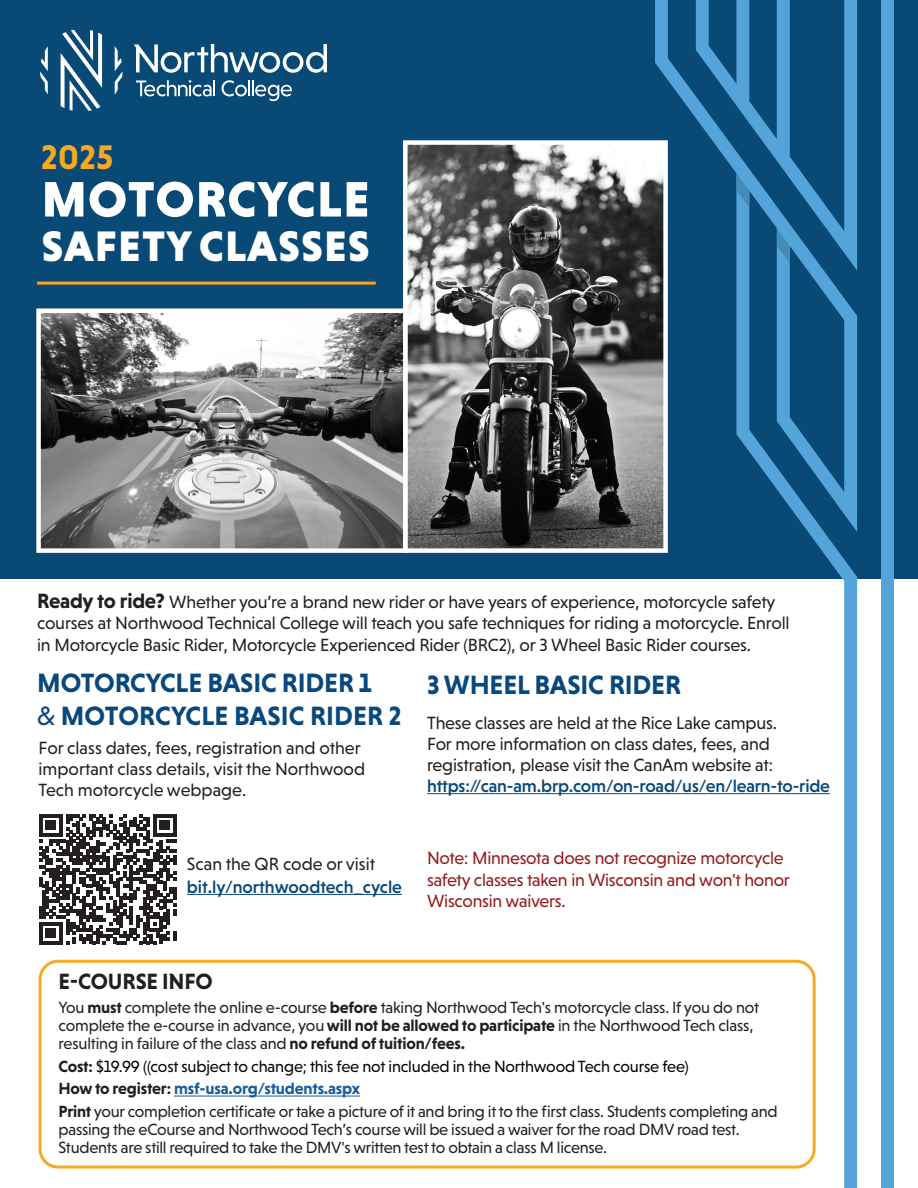
<style>
.page{position:relative;width:918px;height:1188px;background:#fff}
.page>*{position:absolute;margin:0;border:0;box-sizing:border-box;transform-origin:0 0}
.Pullout{font:900 50.7px "Niveau Grotesk";letter-spacing:.025em;color:#fff}
.Pullout-2{font:900 43.5px "Niveau Grotesk";letter-spacing:.025em;color:#fff}
.Pullout-3{font:700 34.8px "Niveau Grotesk";color:#f6a925}
.t1{font:700 27px/32.4px "Niveau Grotesk";letter-spacing:-.005em;color:#09487d}
.section_details{font:700 22.5px "Niveau Grotesk";letter-spacing:-.005em;color:#231f20}
.section_details-2{font:18px/21px "Niveau Grotesk";letter-spacing:-.01em;color:#231f20}
.t2{font:18px/21.6px "Niveau Grotesk";letter-spacing:-.015em;color:#961a1d}
.section_details-3{font:500 18px/22.5px "Niveau Grotesk";color:#094879}
.section_details-4{font:16.5px/18.1px "Niveau Grotesk";letter-spacing:-.015em;color:#231f20}
.s1{font-weight:700;font-size:21px}
.s2{font-weight:400}
.s3{font-weight:500;color:#094879}
.s4{font-weight:400;color:#231f20}
.s5{font-weight:700}
.s6{color:#040503}
.s7{font-weight:700;color:#175d9e}
</style>
<div class="page">
<div style="left:0;top:0;width:918px;height:579px;background:#084a75"></div>
<svg style="left:655px;top:0;width:202px;height:1188px"></svg>
<div style="left:881px;top:0;width:13px;height:1188px;background:#54a4da"></div>
<svg style="left:736px;top:173px;width:13px;height:35px"></svg>
<svg style="left:777px;top:228px;width:13px;height:35px"></svg>
<hr style="left:37px;top:282px;width:339px;height:3px;background:#f7a51f">
<img style="left:408px;top:145px;width:255px;height:403px">
<div style="left:403px;top:140px;width:265px;height:413px;border:4px solid #fff"></div>
<img style="left:41px;top:313px;width:362px;height:235px">
<div style="left:36px;top:308px;width:372px;height:245px;border:4px solid #fff"></div>
<svg style="left:136px;top:80px;width:79px;height:16px"></svg>
<svg style="left:222px;top:80px;width:70px;height:21px"></svg>
<svg style="left:134px;top:44px;width:193px;height:29px"></svg>
<svg style="left:61px;top:30px;width:41px;height:81px"></svg>
<svg style="left:115px;top:46px;width:8px;height:48px"></svg>
<svg style="left:40px;top:46px;width:8px;height:48px"></svg>
<hr style="left:427px;top:793px;width:403px;height:1px;background:#094879">
<svg style="left:39px;top:814px;width:138px;height:130px"></svg>
<hr style="left:173px;top:931px;width:4px;height:10px;background:#231f20">
<hr style="left:187px;top:894px;width:215px;height:1px;background:#094879">
<div style="left:39px;top:960px;width:777px;height:209px;border:3px solid #f6a925;border-radius:18px"></div>
<hr style="left:174px;top:1096px;width:186px;height:1px;background:#175d9e">
<p class="Pullout-3" style="left:41px;top:137px;width:74px">2025</p>
<p class="Pullout" style="left:42px;top:170px;width:330px">MOTORCYCLE</p>
<p class="Pullout-2" style="left:42px;top:221px;width:330px">SAFETY CLASSES</p>
<p class="section_details-2" style="left:37px;top:591px;width:754px;line-height:21.6px"><span class="s1">Ready to ride?</span> Whether you’re a brand new rider or have years of experience, motorcycle safety courses at Northwood Technical College will teach you safe techniques for riding a motorcycle. Enroll in Motorcycle Basic Rider, Motorcycle Experienced Rider (BRC2), or 3 Wheel Basic Rider courses.</p>
<p class="t1" style="left:37px;top:666px;width:366px">MOTORCYCLE BASIC RIDER 1<br><span class="s2">&amp;</span> MOTORCYCLE BASIC RIDER 2</p>
<p class="t1" style="left:427px;top:669px;width:255px">3 WHEEL BASIC RIDER</p>
<p class="section_details-2" style="left:427px;top:712px;width:404px">These classes are held at the Rice Lake campus.<br>For more information on class dates, fees, and registration, please visit the CanAm website at: <span class="s3">https://can-am.brp.com/on-road/us/en/learn-to-ride</span></p>
<p class="section_details-2" style="left:39px;top:737px;width:328px">For class dates, fees, registration and other important class details, visit the Northwood<br>Tech motorcycle webpage.</p>
<p class="section_details-3" style="left:187px;top:853px;width:217px"><span class="s4">Scan the QR code or visit </span>bit.ly/northwoodtech_cycle</p>
<p class="t2" style="left:427px;top:847px;width:364px">Note: Minnesota does not recognize motorcycle safety classes taken in Wisconsin and won't honor<br>Wisconsin waivers.</p>
<p class="section_details" style="left:59px;top:968px;width:156px">E-COURSE INFO</p>
<p class="section_details-4" style="left:58px;top:998px;width:702px">You <span class="s5">must</span> complete the online e-course <span class="s5">before</span> taking Northwood Tech's motorcycle class. If you do not complete the e-course in advance, you <span class="s5">will not be allowed to participate</span> in the Northwood Tech class, resulting in failure of the class and <span class="s5">no refund of tuition/fees.</span></p>
<p class="section_details-4" style="left:58px;top:1055px;width:721px;line-height:22.5px"><span class="s5">Cost:</span> <span class="s6">$19.99 ((cost subject to change; this fee not included in the Northwood Tech course fee)<br></span><span class="s5">How to register:</span> <span class="s7">msf-usa.org/students.aspx<br></span><span class="s5">Print</span> your completion certificate or take a picture of it and bring it to the first class. Students completing and</p>
<p class="section_details-4" style="left:58px;top:1120px;width:683px">passing the eCourse and Northwood Tech’s course will be issued a waiver for the road DMV road test.<br>Students are still required to take the DMV's written test to obtain a class M license.</p>
</div>
